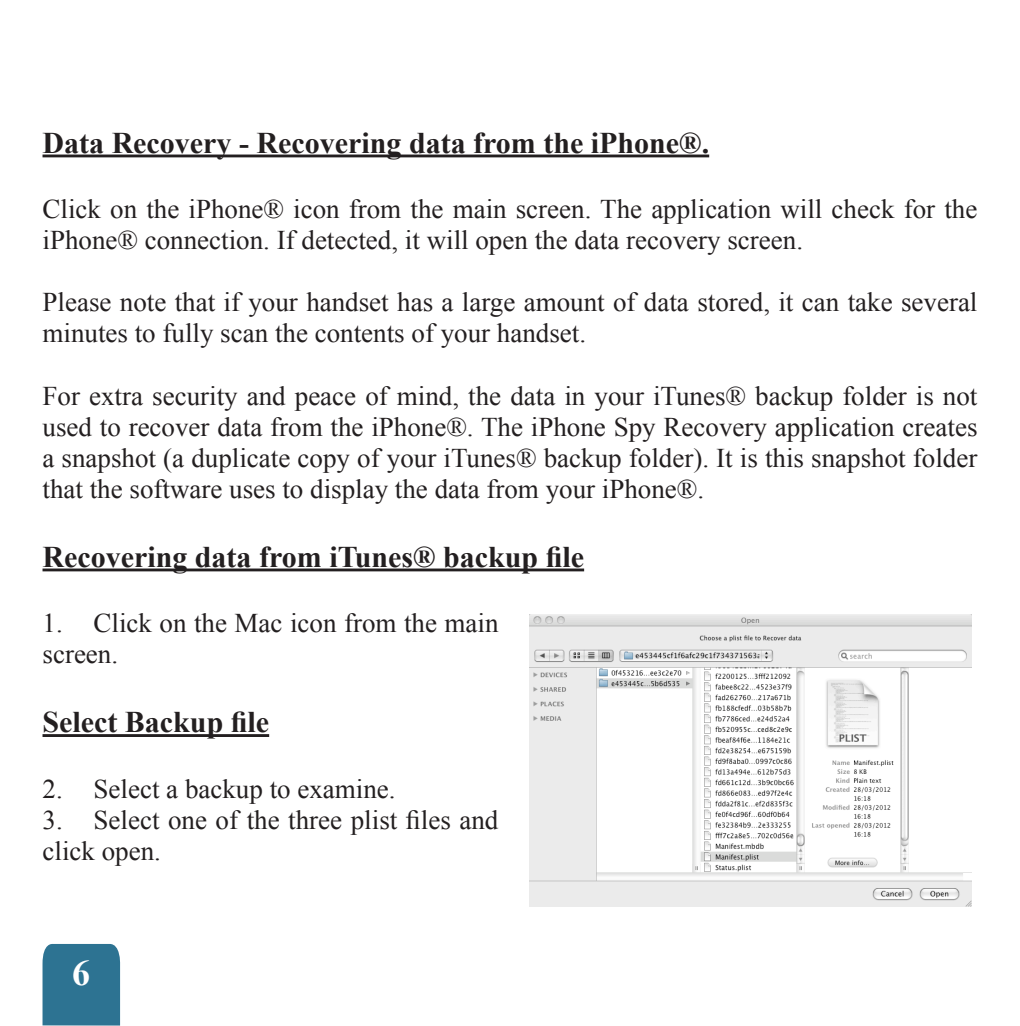
<style>
.page{position:relative;width:1020px;height:1026px;background:#fff}
.page>*{position:absolute;margin:0;border:0;box-sizing:border-box;transform-origin:0 0}
.t1{font:700 36px "Times New Roman";color:#fff}
.t2{font:700 30px "Times New Roman";color:#231f20}
.t3{font:27px/31.2px "Times New Roman";color:#231f20}
</style>
<div class="page">
<hr style="left:43px;top:155px;width:666px;height:2px;background:#231f20">
<hr style="left:43px;top:569px;width:541px;height:2px;background:#231f20">
<hr style="left:43px;top:734px;width:226px;height:3px;background:#231f20">
<img style="left:529px;top:614px;width:443px;height:293px">
<div style="left:43px;top:943px;width:78px;height:83px;background:#2d7392"></div>
<p class="t2" style="left:43px;top:122px;width:668px">Data Recovery - Recovering data from the iPhone®.</p>
<p class="t3" style="left:43px;top:193px;width:936px">Click on the iPhone® icon from the main screen. The application will check for the iPhone® connection. If detected, it will open the data recovery screen.</p>
<p class="t3" style="left:43px;top:286px;width:936px">Please note that if your handset has a large amount of data stored, it can take several minutes to fully scan the contents of your handset.</p>
<p class="t3" style="left:43px;top:379px;width:937px;text-align:justify">For extra security and peace of mind, the data in your iTunes® backup folder is not used to recover data from the iPhone®. The iPhone Spy Recovery application creates a snapshot (a duplicate copy of your iTunes® backup folder). It is this snapshot folder that the software uses to display the data from your iPhone®.</p>
<p class="t2" style="left:43px;top:536px;width:543px">Recovering data from iTunes® backup file</p>
<p class="t3" style="left:43px;top:607px;width:458px">1. Click on the Mac icon from the main screen.</p>
<p class="t2" style="left:43px;top:702px;width:228px">Select Backup file</p>
<p class="t3" style="left:43px;top:773px;width:355px">2. Select a backup to examine.</p>
<p class="t3" style="left:43px;top:804px;width:457px">3. Select one of the three plist files and click open.</p>
<p class="t1" style="left:72px;top:948px;width:19px">6</p>
</div>
